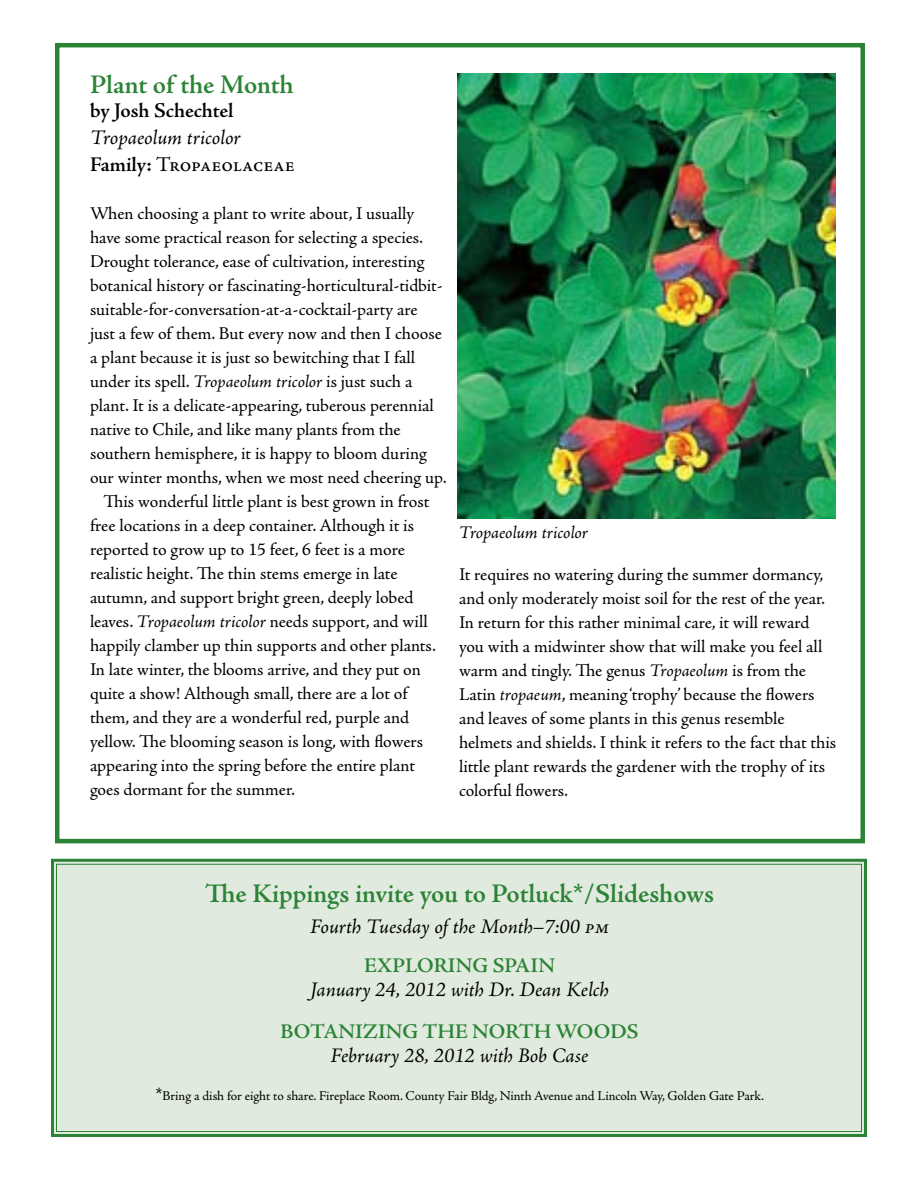
<style>
.page{position:relative;width:918px;height:1188px;background:#fff}
.page>*{position:absolute;margin:0;border:0;box-sizing:border-box;transform-origin:0 0}
.t1{font:600 27px "Adobe Jenson Pro";letter-spacing:-.005em;color:#2b8336}
.t2{font:italic 21px/27px "Adobe Jenson Pro";letter-spacing:-.005em;color:#000}
.t3{font:600 21px "Adobe Jenson Pro";color:#2b8336}
.t4{font:600 21px "Adobe Jenson Pro";letter-spacing:-.005em;color:#000}
.t5{font:18px/24px "Adobe Jenson Pro";color:#000}
.t6{font:18px "Adobe Jenson Pro";letter-spacing:.02em;color:#000}
.t7{font:italic 18px "Adobe Jenson Pro";letter-spacing:-.005em;color:#000}
.t8{font:13.5px "Adobe Jenson Pro";letter-spacing:-.01em;color:#000}
.s1{font-weight:600;font-style:normal}
.s2{font-style:normal}
.s3{font-style:italic}
.s4{font-size:18px}
</style>
<div class="page">
<div style="left:51px;top:858px;width:816px;height:279px;background:#e1eade"></div>
<div style="left:55px;top:43px;width:810px;height:800px;border:4px solid #2b8336"></div>
<img style="left:458px;top:73px;width:377px;height:445px">
<h1 class="t1" style="left:90px;top:69px;width:205px">Plant of the Month</h1>
<p class="t4" style="left:90px;top:99px;width:145px">by Josh Schechtel</p>
<p class="t2" style="left:90px;top:125px;width:206px">Tropaeolum tricolor<br><span class="s1">Family:</span> <span class="s2">Tropaeolaceae</span></p>
<p class="t5" style="left:90px;top:202px;width:326px">When choosing a plant to write about, I usually</p>
<p class="t5" style="left:90px;top:226px;width:335px">have some practical reason for selecting a species.</p>
<p class="t5" style="left:90px;top:250px;width:336px">Drought tolerance, ease of cultivation, interesting</p>
<p class="t5" style="left:90px;top:274px;width:354px">botanical history or fascinating-horticultural-tidbit-</p>
<p class="t5" style="left:90px;top:298px;width:329px">suitable-for-conversation-at-a-cocktail-party are</p>
<p class="t5" style="left:90px;top:322px;width:353px">just a few of them. But every now and then I choose</p>
<p class="t5" style="left:90px;top:346px;width:327px">a plant because it is just so bewitching that I fall</p>
<p class="t5" style="left:90px;top:370px;width:324px">under its spell. <span class="s3">Tropaeolum tricolor</span> is just such a</p>
<p class="t6" style="left:90px;top:395px;width:345px">plant. It is a delicate-appearing, tuberous perennial</p>
<p class="t5" style="left:90px;top:418px;width:312px">native to Chile, and like many plants from the</p>
<p class="t5" style="left:90px;top:442px;width:338px">southern hemisphere, it is happy to bloom during</p>
<p class="t5" style="left:90px;top:466px;width:358px">our winter months, when we most need cheering up.</p>
<p class="t5" style="left:104px;top:490px;width:327px">This wonderful little plant is best grown in frost</p>
<p class="t5" style="left:90px;top:514px;width:326px">free locations in a deep container. Although it is</p>
<p class="t5" style="left:90px;top:538px;width:316px">reported to grow up to 15 feet, 6 feet is a more</p>
<p class="t5" style="left:90px;top:562px;width:309px">realistic height. The thin stems emerge in late</p>
<p class="t5" style="left:90px;top:586px;width:325px">autumn, and support bright green, deeply lobed</p>
<p class="t5" style="left:90px;top:610px;width:339px">leaves. <span class="s3">Tropaeolum tricolor</span> needs support, and will</p>
<p class="t6" style="left:90px;top:635px;width:347px">happily clamber up thin supports and other plants.</p>
<p class="t5" style="left:90px;top:658px;width:332px">In late winter, the blooms arrive, and they put on</p>
<p class="t5" style="left:90px;top:682px;width:319px">quite a show! Although small, there are a lot of</p>
<p class="t5" style="left:90px;top:706px;width:321px">them, and they are a wonderful red, purple and</p>
<p class="t5" style="left:90px;top:730px;width:334px">yellow. The blooming season is long, with flowers</p>
<p class="t5" style="left:90px;top:754px;width:326px">appearing into the spring before the entire plant</p>
<p class="t5" style="left:90px;top:778px;width:207px">goes dormant for the summer.</p>
<p class="t7" style="left:459px;top:522px;width:131px">Tropaeolum tricolor</p>
<p class="t5" style="left:459px;top:563px;width:379px">It requires no watering during the summer dormancy, and only moderately moist soil for the rest of the year.<br>In return for this rather minimal care, it will reward you with a midwinter show that will make you feel all warm and tingly. The genus <span class="s3">Tropaeolum</span> is from the Latin <span class="s3">tropaeum</span>, meaning ‘trophy’ because the flowers and leaves of some plants in this genus resemble helmets and shields. I think it refers to the fact that this little plant rewards the gardener with the trophy of its colorful flowers.</p>
<h1 class="t1" style="left:205px;top:878px;width:510px">The Kippings invite you to Potluck*/Slideshows</h1>
<p class="t2" style="left:310px;top:915px;width:301px">Fourth Tuesday of the Month–7:00 pm</p>
<p class="t3" style="left:364px;top:954px;width:192px">EXPLORING SPAIN</p>
<p class="t2" style="left:310px;top:978px;width:300px">January 24, 2012 with Dr. Dean Kelch</p>
<p class="t3" style="left:281px;top:1020px;width:359px">BOTANIZING THE NORTH WOODS</p>
<p class="t2" style="left:331px;top:1044px;width:259px">February 28, 2012 with Bob Case</p>
<p class="t8" style="left:156px;top:1088px;width:610px"><span class="s4">*</span>Bring a dish for eight to share. Fireplace Room. County Fair Bldg, Ninth Avenue and Lincoln Way, Golden Gate Park.</p>
</div>
